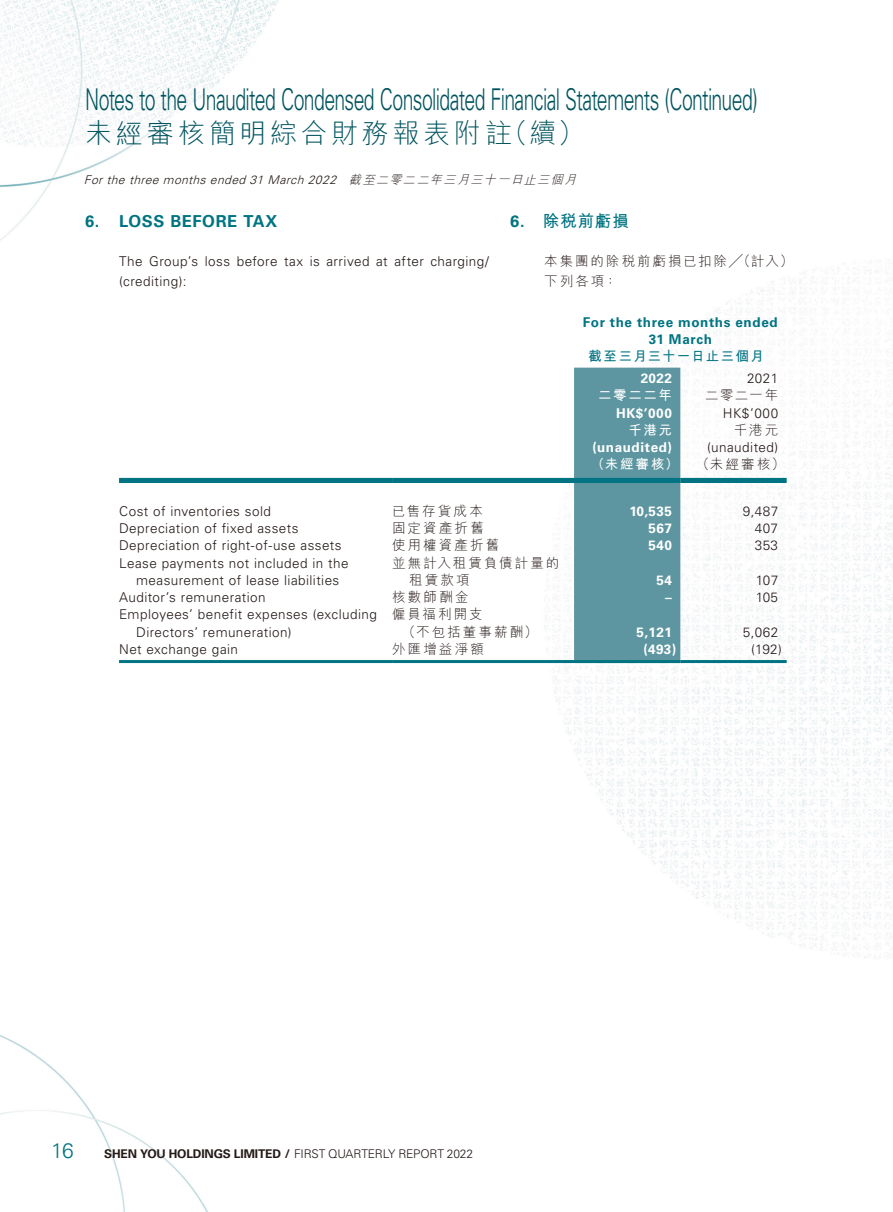
<style>
.page{position:relative;width:893px;height:1212px;background:#fff}
.page>*{position:absolute;margin:0;border:0;box-sizing:border-box;transform-origin:0 0}
.t1{font:300 30px "Univers LT Std";letter-spacing:-.035em;color:#00535e;scale:.65 1}
.t2{font:300 27px "M Hei HK";letter-spacing:.14em;color:#00535e}
.t3{font:300 21px "Univers LT Std";color:#007482}
.t4{font:700 16.5px "Univers LT Std";letter-spacing:.035em;color:#007482}
.t5{font:700 16.5px "M Hei HK";letter-spacing:.055em;color:#007482}
.t6{font:300 13.5px/17.2px "Univers LT Std";letter-spacing:.03em;color:#231916}
.t7{font:300 13.5px/17.2px "M Hei HK";letter-spacing:.155em;color:#231916}
.t8{font:700 13.5px "Univers LT Std";letter-spacing:.03em;color:#fff}
.t9{font:700 13.5px/17.2px "Univers LT Std";letter-spacing:.045em;color:#007482;text-align:center}
.t10{font:700 13.5px "M Hei HK";letter-spacing:.12em;color:#fff}
.t11{font:700 13.5px "M Hei HK";letter-spacing:.095em;color:#007482}
.t12{font:italic 300 12px "Univers LT Std";color:#231916}
.t13{font:300 12px "Univers LT Std";letter-spacing:-.015em;color:#231916}
.s1{font-family:"M Hei HK"}
.s2{font-family:"Univers LT Std"}
.s3{font-weight:700}
</style>
<div class="page">
<img style="left:0;top:0;width:893px;height:1212px">
<div style="left:574px;top:368px;width:106px;height:292px;background:#5d96a1"></div>
<div style="left:119px;top:478px;width:273px;height:5px;background:#007482"></div>
<div style="left:392px;top:478px;width:182px;height:5px;background:#007482"></div>
<div style="left:574px;top:478px;width:106px;height:5px;background:#007482"></div>
<div style="left:680px;top:478px;width:107px;height:5px;background:#007482"></div>
<hr style="left:119px;top:660px;width:273px;height:3px;background:#007482">
<hr style="left:392px;top:660px;width:182px;height:3px;background:#007482">
<hr style="left:574px;top:660px;width:106px;height:3px;background:#007482">
<hr style="left:680px;top:660px;width:107px;height:3px;background:#007482">
<h1 class="t1" style="left:85px;top:81px;width:1036px">Notes to the Unaudited Condensed Consolidated Financial Statements (Continued)</h1>
<h2 class="t2" style="left:85px;top:119px;width:501px">未經審核簡明綜合財務報表附註（續）</h2>
<p class="t12" style="left:84px;top:172px;width:497px">Forthe three monthsended 31 March 2022 <span class="s1">截至二零二二年三月三十一日止三個月</span></p>
<p class="t4" style="left:85px;top:212px;width:194px">6. LOSS BEFORE TAX</p>
<p class="t6" style="left:119px;top:252px;width:371px;line-height:19.5px">The Group’s loss before tax is arrived at after charging/ (crediting):</p>
<p class="t5" style="left:510px;top:209px;width:120px"><span class="s2">6.</span> 除稅前虧損</p>
<p class="t7" style="left:544px;top:251px;width:251px;line-height:19.5px">本集團的除稅前虧損已扣除╱（計入）下列各項：</p>
<p class="t9" style="left:583px;top:314px;width:196px">For the three months ended<br>31 March</p>
<p class="t11" style="left:588px;top:347px;width:178px">截至三月三十一日止三個月</p>
<p class="t8" style="left:641px;top:370px;width:33px">2022</p>
<p class="t6" style="left:747px;top:370px;width:33px">2021</p>
<p class="t10" style="left:598px;top:386px;width:75px">二零二二年</p>
<p class="t7" style="left:705px;top:387px;width:75px">二零二一年</p>
<p class="t8" style="left:616px;top:405px;width:57px">HK$’000</p>
<p class="t6" style="left:723px;top:404px;width:57px">HK$’000</p>
<p class="t10" style="left:628px;top:420px;width:45px">千港元</p>
<p class="t7" style="left:734px;top:421px;width:46px">千港元</p>
<p class="t8" style="left:592px;top:439px;width:81px">(unaudited)</p>
<p class="t6" style="left:707px;top:439px;width:72px">(unaudited)</p>
<p class="t10" style="left:591px;top:455px;width:89px">（未經審核）</p>
<p class="t7" style="left:696px;top:456px;width:90px">（未經審核）</p>
<p class="t6" style="left:119px;top:502px;width:153px">Cost of inventories sold</p>
<p class="t7" style="left:392px;top:502px;width:93px">已售存貨成本</p>
<p class="t8" style="left:629px;top:503px;width:44px">10,535</p>
<p class="t6" style="left:743px;top:502px;width:37px">9,487</p>
<p class="t6" style="left:119px;top:520px;width:181px">Depreciation of fixed assets</p>
<p class="t7" style="left:392px;top:519px;width:93px">固定資產折舊</p>
<p class="t8" style="left:649px;top:520px;width:25px">567</p>
<p class="t6" style="left:755px;top:520px;width:25px">407</p>
<p class="t6" style="left:119px;top:537px;width:224px">Depreciation of right-of-use assets</p>
<p class="t7" style="left:392px;top:536px;width:109px">使用權資產折舊</p>
<p class="t8" style="left:649px;top:538px;width:25px">540</p>
<p class="t6" style="left:755px;top:537px;width:25px">353</p>
<p class="t6" style="left:119px;top:554px;width:231px;text-align:center">Lease payments not included in the measurement of lease liabilities</p>
<p class="t7" style="left:409px;top:554px;width:152px;text-indent:-17px">並無計入租賃負債計量的租賃款項</p>
<p class="t8" style="left:656px;top:572px;width:17px">54</p>
<p class="t6" style="left:756px;top:571px;width:24px">107</p>
<p class="t6" style="left:119px;top:589px;width:148px">Auditor’s remuneration</p>
<p class="t7" style="left:392px;top:588px;width:78px">核數師酬金</p>
<p class="t8" style="left:665px;top:589px;width:8px">–</p>
<p class="t6" style="left:756px;top:589px;width:24px">105</p>
<p class="t6" style="left:136px;top:606px;width:242px;text-indent:-17px">Employees’ benefit expenses (excluding<br>Directors’ remuneration)</p>
<p class="t7" style="left:402px;top:605px;width:137px;text-indent:-10px">僱員福利開支<br>（不包括董事薪酬）</p>
<p class="t8" style="left:637px;top:624px;width:37px">5,121</p>
<p class="t6" style="left:743px;top:623px;width:37px">5,062</p>
<p class="t6" style="left:119px;top:640px;width:120px">Net exchange gain</p>
<p class="t7" style="left:392px;top:640px;width:93px">外匯增益淨額</p>
<p class="t8" style="left:644px;top:641px;width:34px">(493)</p>
<p class="t6" style="left:751px;top:640px;width:32px">(192)</p>
<h3 class="t3" style="left:51px;top:1138px;width:24px">16</h3>
<p class="t13" style="left:104px;top:1146px;width:370px"><span class="s3">SHEN YOU HOLDINGS LIMITED /</span> FIRST QUARTERLY REPORT 2022</p>
</div>
